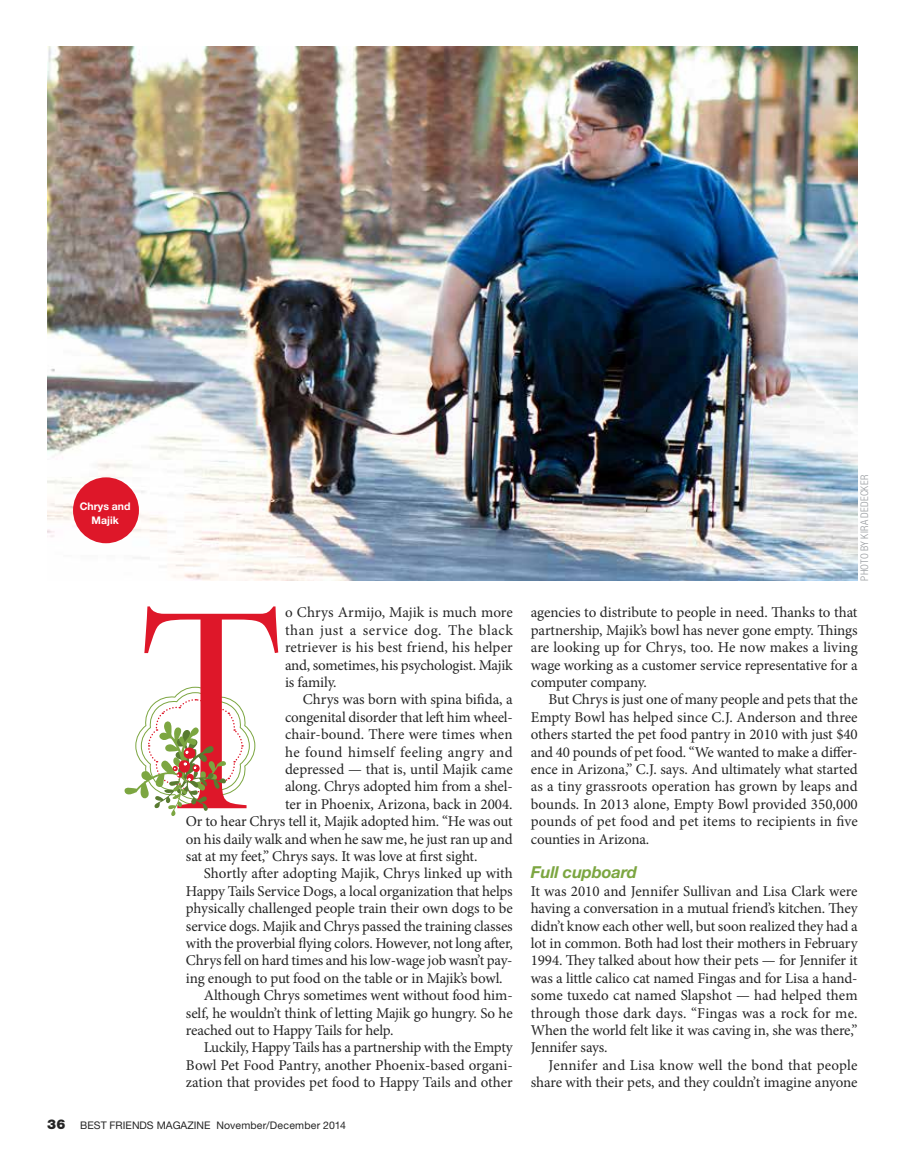
<style>
.page{position:relative;width:905px;height:1161px;background:#fff}
.page>*{position:absolute;margin:0;border:0;box-sizing:border-box;transform-origin:0 0}
.t1{font:italic 700 16.5px "Helvetica Neue LT Std";letter-spacing:-.01em;color:#7ca641}
.t2{font:15px/17.4px "Minion Pro";letter-spacing:-.01em;color:#252525;text-align:justify}
.t3{font:15px "Minion Pro";letter-spacing:.02em;color:#252525}
.t4{font:10.5px "Helvetica Neue LT Std";color:#252525}
.t5{font:300 condensed 10.5px "Helvetica Neue LT Std";letter-spacing:.02em;color:#969a9e}
.t6{font:700 10.5px/13.5px "Helvetica Neue LT Std";color:#fff;text-align:center}
.s1{font-weight:900;font-size:13.5px}
</style>
<div class="page">
<img style="left:47px;top:47px;width:810px;height:533px">
<div style="left:73px;top:477px;width:66px;height:66px;background:#de1729;border-radius:50%"></div>
<svg style="left:124px;top:606px;width:154px;height:210px"></svg>
<p class="t6" style="left:80px;top:499px;width:52px">Chrys and<br>Majik</p>
<p class="t2" style="left:285px;top:604px;width:229px">o Chrys Armijo, Majik is much more than just a service dog. The black retriever is his best friend, his helper and, sometimes, his psychologist. Majik is family.</p>
<p class="t2" style="left:303px;top:691px;width:211px">Chrys was born with spina bifida, a</p>
<p class="t2" style="left:285px;top:708px;width:229px">congenital disorder that left him wheel-</p>
<p class="t2" style="left:285px;top:726px;width:229px">chair-bound. There were times when</p>
<p class="t3" style="left:285px;top:742px;width:229px">he found himself feeling angry and</p>
<p class="t2" style="left:285px;top:761px;width:229px">depressed — that is, until Majik came</p>
<p class="t2" style="left:285px;top:778px;width:229px">along. Chrys adopted him from a shel-</p>
<p class="t2" style="left:285px;top:795px;width:229px">ter in Phoenix, Arizona, back in 2004.</p>
<p class="t2" style="left:186px;top:813px;width:328px">Or to hear Chrys tell it, Majik adopted him. “He was out</p>
<p class="t2" style="left:186px;top:830px;width:328px">on his daily walk and when he saw me, he just ran up and</p>
<p class="t2" style="left:186px;top:848px;width:293px">sat at my feet,” Chrys says. It was love at first sight.</p>
<p class="t2" style="left:204px;top:865px;width:310px">Shortly after adopting Majik, Chrys linked up with</p>
<p class="t2" style="left:186px;top:882px;width:328px">Happy Tails Service Dogs, a local organization that helps</p>
<p class="t2" style="left:186px;top:900px;width:328px">physically challenged people train their own dogs to be</p>
<p class="t2" style="left:186px;top:917px;width:328px">service dogs. Majik and Chrys passed the training classes</p>
<p class="t2" style="left:186px;top:935px;width:328px">with the proverbial flying colors. However, not long after,</p>
<p class="t2" style="left:186px;top:952px;width:328px">Chrys fell on hard times and his low-wage job wasn’t pay-</p>
<p class="t2" style="left:186px;top:969px;width:318px">ing enough to put food on the table or in Majik’s bowl.</p>
<p class="t2" style="left:204px;top:987px;width:310px">Although Chrys sometimes went without food him-</p>
<p class="t2" style="left:186px;top:1004px;width:328px">self, he wouldn’t think of letting Majik go hungry. So he</p>
<p class="t2" style="left:186px;top:1022px;width:209px">reached out to Happy Tails for help.</p>
<p class="t2" style="left:204px;top:1039px;width:310px">Luckily, Happy Tails has a partnership with the Empty</p>
<p class="t2" style="left:186px;top:1056px;width:328px">Bowl Pet Food Pantry, another Phoenix-based organi-</p>
<p class="t2" style="left:186px;top:1074px;width:328px">zation that provides pet food to Happy Tails and other</p>
<p class="t4" style="left:47px;top:1119px;width:300px"><span class="s1">36</span> BEST FRIENDS MAGAZINE November/December 2014</p>
<p class="t5" style="left:858px;top:580px;width:107px;rotate:-90deg">PHOTO BY KIRA DEDECKER</p>
<p class="t2" style="left:531px;top:604px;width:328px">agencies to distribute to people in need. Thanks to that partnership, Majik’s bowl has never gone empty. Things are looking up for Chrys, too. He now makes a living wage working as a customer service representative for a computer company.</p>
<p class="t2" style="left:531px;top:691px;width:328px;text-indent:18px">But Chrys is just one of many people and pets that the Empty Bowl has helped since C.J. Anderson and three others started the pet food pantry in 2010 with just $40 and 40 pounds of pet food. “We wanted to make a differ&shy;ence in Arizona,” C.J. says. And ultimately what started as a tiny grassroots operation has grown by leaps and bounds. In 2013 alone, Empty Bowl provided 350,000 pounds of pet food and pet items to recipients in five counties in Arizona.</p>
<p class="t1" style="left:531px;top:862px;width:108px">Full cupboard</p>
<p class="t2" style="left:531px;top:882px;width:328px">It was 2010 and Jennifer Sullivan and Lisa Clark were having a conversation in a mutual friend’s kitchen. They didn’t know each other well, but soon realized they had a lot in common. Both had lost their mothers in February 1994. They talked about how their pets — for Jennifer it was a little calico cat named Fingas and for Lisa a hand&shy;some tuxedo cat named Slapshot — had helped them through those dark days. “Fingas was a rock for me.<br>When the world felt like it was caving in, she was there,” Jennifer says.</p>
<p class="t2" style="left:531px;top:1056px;width:328px;text-align:right">Jennifer and Lisa know well the bond that people share with their pets, and they couldn’t imagine anyone</p>
</div>
